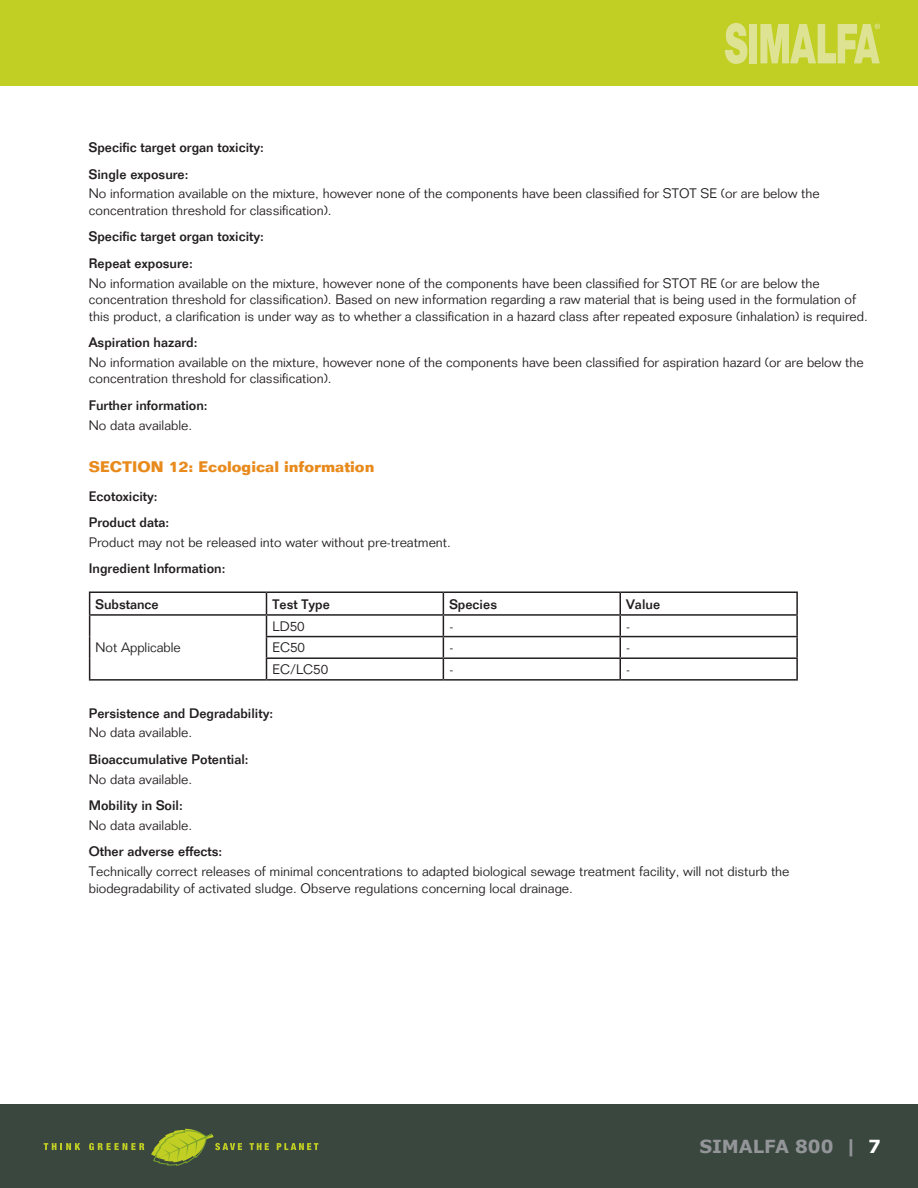
<style>
.page{position:relative;width:918px;height:1188px;background:#fff}
.page>*{position:absolute;margin:0;border:0;box-sizing:border-box;transform-origin:0 0}
.t1{font:700 18px "Verdana";letter-spacing:-.005em;color:#939598}
.t2{font:700 15px "Folio Std";color:#e88a1c}
.t3{font:300 13.5px/16.5px "Folio Std";color:#231f20}
.t4{font:500 13.5px/26.5px "Folio Std";color:#231f20}
.t5{font:500 13.5px "Folio";color:#231f20}
.s1{color:#fff}
</style>
<div class="page">
<div style="left:0;top:1105px;width:918px;height:83px;background:#3a473f"></div>
<div style="left:0;top:1px;width:918px;height:85px;background:#c1ce23"></div>
<svg style="left:725px;top:23px;width:22px;height:41px"></svg>
<div style="left:750px;top:24px;width:7px;height:39px;background:#dee394"></div>
<svg style="left:760px;top:24px;width:120px;height:39px"></svg>
<svg style="left:44px;top:1143px;width:36px;height:7px"></svg>
<svg style="left:89px;top:1143px;width:55px;height:7px"></svg>
<svg style="left:151px;top:1129px;width:91px;height:37px"></svg>
<svg style="left:249px;top:1143px;width:20px;height:7px"></svg>
<svg style="left:277px;top:1143px;width:41px;height:7px"></svg>
<hr style="left:89px;top:591px;width:177px;height:2px;background:#231f20">
<hr style="left:266px;top:591px;width:177px;height:2px;background:#231f20">
<hr style="left:443px;top:591px;width:177px;height:2px;background:#231f20">
<hr style="left:620px;top:591px;width:178px;height:2px;background:#231f20">
<hr style="left:619px;top:593px;width:2px;height:21px;background:#231f20">
<hr style="left:796px;top:593px;width:2px;height:21px;background:#231f20">
<hr style="left:89px;top:614px;width:177px;height:2px;background:#231f20">
<hr style="left:266px;top:614px;width:177px;height:2px;background:#231f20">
<hr style="left:443px;top:614px;width:177px;height:2px;background:#231f20">
<hr style="left:620px;top:614px;width:178px;height:2px;background:#231f20">
<hr style="left:619px;top:616px;width:2px;height:20px;background:#231f20">
<hr style="left:796px;top:616px;width:2px;height:20px;background:#231f20">
<hr style="left:266px;top:636px;width:177px;height:1px;background:#231f20">
<hr style="left:443px;top:636px;width:177px;height:1px;background:#231f20">
<hr style="left:620px;top:636px;width:178px;height:1px;background:#231f20">
<hr style="left:619px;top:637px;width:2px;height:20px;background:#231f20">
<hr style="left:796px;top:637px;width:2px;height:20px;background:#231f20">
<svg style="left:89px;top:593px;width:1px;height:86px"></svg>
<hr style="left:266px;top:657px;width:177px;height:2px;background:#231f20">
<svg style="left:266px;top:593px;width:1px;height:86px"></svg>
<hr style="left:443px;top:657px;width:177px;height:2px;background:#231f20">
<svg style="left:443px;top:593px;width:1px;height:86px"></svg>
<hr style="left:620px;top:657px;width:178px;height:2px;background:#231f20">
<hr style="left:619px;top:659px;width:2px;height:20px;background:#231f20">
<hr style="left:796px;top:659px;width:2px;height:20px;background:#231f20">
<hr style="left:89px;top:679px;width:177px;height:2px;background:#231f20">
<hr style="left:266px;top:679px;width:177px;height:2px;background:#231f20">
<hr style="left:443px;top:679px;width:177px;height:2px;background:#231f20">
<hr style="left:620px;top:679px;width:178px;height:2px;background:#231f20">
<p class="t4" style="left:89px;top:134px;width:177px">Specific target organ toxicity:<br>Single exposure:</p>
<p class="t3" style="left:89px;top:185px;width:732px">No information available on the mixture, however none of the components have been classified for STOT SE (or are below the concentration threshold for classification).</p>
<p class="t4" style="left:89px;top:223px;width:177px">Specific target organ toxicity:<br>Repeat exposure:</p>
<p class="t3" style="left:89px;top:275px;width:780px">No information available on the mixture, however none of the components have been classified for STOT RE (or are below the concentration threshold for classification). Based on new information regarding a raw material that is being used in the formulation of this product, a clarification is under way as to whether a classification in a hazard class after repeated exposure (inhalation) is required.</p>
<p class="t4" style="left:89px;top:329px;width:110px">Aspiration hazard:</p>
<p class="t3" style="left:89px;top:354px;width:776px">No information available on the mixture, however none of the components have been classified for aspiration hazard (or are below the concentration threshold for classification).</p>
<p class="t4" style="left:89px;top:392px;width:120px">Further information:</p>
<p class="t3" style="left:89px;top:417px;width:105px">No data available.</p>
<p class="t2" style="left:89px;top:457px;width:287px">SECTION 12: Ecological information</p>
<p class="t4" style="left:89px;top:483px;width:82px">Ecotoxicity:<br>Product data:</p>
<p class="t3" style="left:89px;top:534px;width:364px">Product may not be released into water without pre-treatment.</p>
<p class="t4" style="left:89px;top:555px;width:138px">Ingredient Information:</p>
<p class="t5" style="left:96px;top:596px;width:65px">Substance</p>
<p class="t5" style="left:272px;top:596px;width:59px">Test Type</p>
<p class="t5" style="left:449px;top:596px;width:49px">Species</p>
<p class="t5" style="left:626px;top:596px;width:36px">Value</p>
<p class="t3" style="left:96px;top:639px;width:87px">Not Applicable</p>
<p class="t3" style="left:272px;top:618px;width:34px">LD50</p>
<p class="t3" style="left:449px;top:618px;width:5px">-</p>
<p class="t3" style="left:626px;top:618px;width:5px">-</p>
<p class="t3" style="left:272px;top:639px;width:34px">EC50</p>
<p class="t3" style="left:449px;top:639px;width:5px">-</p>
<p class="t3" style="left:626px;top:639px;width:5px">-</p>
<p class="t3" style="left:272px;top:661px;width:57px">EC/LC50</p>
<p class="t3" style="left:449px;top:661px;width:5px">-</p>
<p class="t3" style="left:626px;top:661px;width:5px">-</p>
<p class="t4" style="left:89px;top:700px;width:186px">Persistence and Degradability:</p>
<p class="t3" style="left:89px;top:724px;width:105px">No data available.</p>
<p class="t4" style="left:89px;top:746px;width:161px">Bioaccumulative Potential:</p>
<p class="t3" style="left:89px;top:771px;width:105px">No data available.</p>
<p class="t4" style="left:89px;top:792px;width:96px">Mobility in Soil:</p>
<p class="t3" style="left:89px;top:817px;width:105px">No data available.</p>
<p class="t4" style="left:89px;top:838px;width:135px">Other adverse effects:</p>
<p class="t3" style="left:89px;top:863px;width:702px">Technically correct releases of minimal concentrations to adapted biological sewage treatment facility, will not disturb the biodegradability of activated sludge. Observe regulations concerning local drainage.</p>
<h1 class="t1" style="left:699px;top:1134px;width:183px">SIMALFA 800 | <span class="s1">7</span></h1>
</div>
